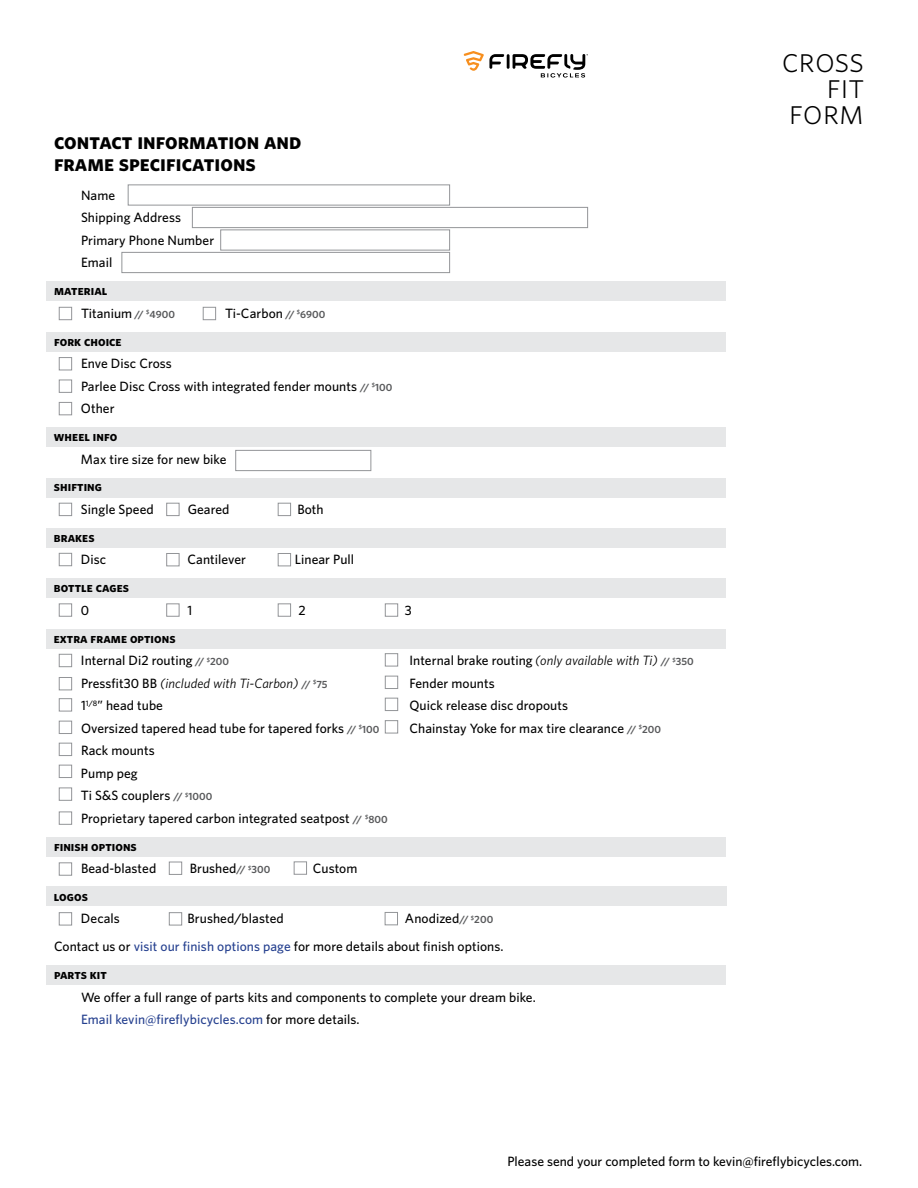
<style>
.page{position:relative;width:918px;height:1188px;background:#fff}
.page>*{position:absolute;margin:0;border:0;box-sizing:border-box;transform-origin:0 0}
.t1{font:35.1px/26px "Whitney HTF Light SC";color:#000;text-align:right}
.t2{font:22.5px/22.5px "Whitney HTF Bold SC";color:#000}
.t3{font:500 13.5px/22.5px "Whitney HTF";letter-spacing:.005em;color:#000}
.t4{font:13.5px "Whitney HTF Bold SC";letter-spacing:.005em;color:#000}
.t5{font:italic 13.5px "Whitney HTF";letter-spacing:.005em;color:#000}
.s1{font-weight:600;font-size:10.5px;color:#58595b}
.s2{font-weight:500;font-style:normal}
.s3{font-weight:600;font-style:normal;font-size:10.5px;color:#58595b}
.s4{color:#25408f}
</style>
<div class="page">
<div style="left:46px;top:281px;width:680px;height:20px;background:#e6e7e8"></div>
<div style="left:46px;top:332px;width:680px;height:20px;background:#e6e7e8"></div>
<div style="left:46px;top:478px;width:680px;height:19px;background:#e6e7e8"></div>
<div style="left:46px;top:529px;width:680px;height:19px;background:#e6e7e8"></div>
<div style="left:46px;top:579px;width:680px;height:19px;background:#e6e7e8"></div>
<div style="left:46px;top:629px;width:680px;height:20px;background:#e6e7e8"></div>
<div style="left:46px;top:428px;width:680px;height:19px;background:#e6e7e8"></div>
<div style="left:46px;top:837px;width:680px;height:19px;background:#e6e7e8"></div>
<div style="left:59px;top:380px;width:13px;height:13px;background:#fff;border:1px solid #939598"></div>
<div style="left:46px;top:887px;width:681px;height:19px;background:#e6e7e8"></div>
<div style="left:46px;top:965px;width:680px;height:19px;background:#e6e7e8"></div>
<svg style="left:464px;top:51px;width:124px;height:27px"></svg>
<div style="left:192px;top:207px;width:396px;height:21px;background:#fff;border:1px solid #939598"></div>
<div style="left:128px;top:184px;width:322px;height:21px;background:#fff;border:1px solid #939598"></div>
<div style="left:122px;top:252px;width:328px;height:21px;background:#fff;border:1px solid #939598"></div>
<div style="left:235px;top:450px;width:136px;height:21px;background:#fff;border:1px solid #939598"></div>
<div style="left:59px;top:307px;width:13px;height:13px;background:#fff;border:1px solid #939598"></div>
<div style="left:203px;top:307px;width:13px;height:13px;background:#fff;border:1px solid #939598"></div>
<div style="left:59px;top:357px;width:13px;height:13px;background:#fff;border:1px solid #939598"></div>
<div style="left:59px;top:402px;width:13px;height:13px;background:#fff;border:1px solid #939598"></div>
<div style="left:59px;top:503px;width:13px;height:13px;background:#fff;border:1px solid #939598"></div>
<div style="left:59px;top:553px;width:13px;height:13px;background:#fff;border:1px solid #939598"></div>
<div style="left:59px;top:654px;width:13px;height:13px;background:#fff;border:1px solid #939598"></div>
<div style="left:59px;top:743px;width:13px;height:13px;background:#fff;border:1px solid #939598"></div>
<div style="left:385px;top:698px;width:13px;height:13px;background:#fff;border:1px solid #939598"></div>
<div style="left:166px;top:503px;width:13px;height:13px;background:#fff;border:1px solid #939598"></div>
<div style="left:166px;top:553px;width:13px;height:13px;background:#fff;border:1px solid #939598"></div>
<div style="left:59px;top:677px;width:13px;height:13px;background:#fff;border:1px solid #939598"></div>
<div style="left:59px;top:765px;width:13px;height:13px;background:#fff;border:1px solid #939598"></div>
<div style="left:278px;top:503px;width:13px;height:13px;background:#fff;border:1px solid #939598"></div>
<div style="left:278px;top:553px;width:13px;height:13px;background:#fff;border:1px solid #939598"></div>
<div style="left:59px;top:698px;width:13px;height:13px;background:#fff;border:1px solid #939598"></div>
<div style="left:385px;top:653px;width:13px;height:13px;background:#fff;border:1px solid #939598"></div>
<div style="left:59px;top:788px;width:13px;height:13px;background:#fff;border:1px solid #939598"></div>
<div style="left:385px;top:676px;width:13px;height:13px;background:#fff;border:1px solid #939598"></div>
<div style="left:59px;top:721px;width:13px;height:13px;background:#fff;border:1px solid #939598"></div>
<div style="left:59px;top:603px;width:13px;height:14px;background:#fff;border:1px solid #939598"></div>
<div style="left:166px;top:603px;width:13px;height:14px;background:#fff;border:1px solid #939598"></div>
<div style="left:278px;top:603px;width:13px;height:14px;background:#fff;border:1px solid #939598"></div>
<div style="left:385px;top:603px;width:13px;height:14px;background:#fff;border:1px solid #939598"></div>
<div style="left:59px;top:862px;width:13px;height:14px;background:#fff;border:1px solid #939598"></div>
<div style="left:169px;top:862px;width:13px;height:13px;background:#fff;border:1px solid #939598"></div>
<div style="left:294px;top:861px;width:13px;height:14px;background:#fff;border:1px solid #939598"></div>
<div style="left:59px;top:912px;width:13px;height:13px;background:#fff;border:1px solid #939598"></div>
<div style="left:169px;top:912px;width:13px;height:13px;background:#fff;border:1px solid #939598"></div>
<div style="left:385px;top:912px;width:13px;height:13px;background:#fff;border:1px solid #939598"></div>
<div style="left:59px;top:812px;width:13px;height:13px;background:#fff;border:1px solid #939598"></div>
<div style="left:385px;top:720px;width:13px;height:13px;background:#fff;border:1px solid #939598"></div>
<h2 class="t2" style="left:54px;top:129px;width:249px">contact information and frame specifications</h2>
<p class="t3" style="left:81px;top:183px;width:135px">Name<br>Shipping Address<br>Primary Phone Number<br>Email</p>
<p class="t4" style="left:54px;top:282px;width:55px">material</p>
<p class="t3" style="left:81px;top:301px;width:95px">Titanium <span class="s1">//</span> <sup>$</sup><span class="s1">4900</span></p>
<p class="t3" style="left:225px;top:301px;width:102px">Ti-Carbon <span class="s1">//</span> <sup>$</sup><span class="s1">6900</span></p>
<p class="t4" style="left:54px;top:333px;width:69px">fork choice</p>
<p class="t3" style="left:81px;top:352px;width:313px">Enve Disc Cross<br>Parlee Disc Cross with integrated fender mounts <span class="s1">//</span> <sup>$</sup><span class="s1">100<br></span>Other</p>
<p class="t4" style="left:54px;top:428px;width:65px">wheel info</p>
<p class="t3" style="left:81px;top:447px;width:147px">Max tire size for new bike</p>
<p class="t4" style="left:54px;top:479px;width:49px">shifting</p>
<p class="t3" style="left:81px;top:498px;width:74px">Single Speed</p>
<p class="t3" style="left:188px;top:498px;width:43px">Geared</p>
<p class="t3" style="left:297px;top:498px;width:28px">Both</p>
<p class="t4" style="left:54px;top:529px;width:42px">brakes</p>
<p class="t3" style="left:81px;top:548px;width:27px">Disc</p>
<p class="t3" style="left:188px;top:548px;width:60px">Cantilever</p>
<p class="t3" style="left:295px;top:548px;width:61px">Linear Pull</p>
<p class="t4" style="left:54px;top:579px;width:77px">bottle cages</p>
<p class="t3" style="left:81px;top:598px;width:10px">0</p>
<p class="t3" style="left:188px;top:598px;width:6px">1</p>
<p class="t3" style="left:299px;top:598px;width:9px">2</p>
<p class="t3" style="left:405px;top:598px;width:8px">3</p>
<p class="t4" style="left:54px;top:630px;width:123px">extra frame options</p>
<p class="t3" style="left:81px;top:649px;width:150px">Internal Di2 routing <span class="s1">//</span> <sup>$</sup><span class="s1">200</span></p>
<p class="t5" style="left:410px;top:652px;width:286px"><span class="s2">Internal brake routing</span> (only available with Ti) <span class="s3">//</span> <sup>$</sup><span class="s3">350</span></p>
<p class="t5" style="left:81px;top:675px;width:248px"><span class="s2">Pressfit30 BB</span> (included with Ti-Carbon) <span class="s3">//</span> <sup>$</sup><span class="s3">75</span></p>
<p class="t3" style="left:410px;top:671px;width:87px">Fender mounts</p>
<p class="t3" style="left:81px;top:694px;width:84px">1<sup>1/8</sup>” head tube</p>
<p class="t3" style="left:409px;top:694px;width:160px">Quick release disc dropouts</p>
<p class="t3" style="left:81px;top:716px;width:300px">Oversized tapered head tube for tapered forks <span class="s1">//</span> <sup>$</sup><span class="s1">100</span></p>
<p class="t3" style="left:410px;top:716px;width:253px">Chainstay Yoke for max tire clearance <span class="s1">//</span> <sup>$</sup><span class="s1">200</span></p>
<p class="t3" style="left:81px;top:739px;width:308px">Rack mounts<br>Pump peg<br>Ti S&amp;S couplers <span class="s1">//</span> <sup>$</sup><span class="s1">1000<br></span>Proprietary tapered carbon integrated seatpost <span class="s1">//</span> <sup>$</sup><span class="s1">800</span></p>
<p class="t4" style="left:54px;top:838px;width:84px">finish options</p>
<p class="t3" style="left:81px;top:857px;width:77px">Bead-blasted</p>
<p class="t3" style="left:190px;top:857px;width:82px">Brushed<span class="s1">//</span> <sup>$</sup><span class="s1">300</span></p>
<p class="t3" style="left:313px;top:857px;width:46px">Custom</p>
<p class="t4" style="left:54px;top:888px;width:35px">logos</p>
<p class="t3" style="left:81px;top:907px;width:40px">Decals</p>
<p class="t3" style="left:188px;top:907px;width:98px">Brushed/blasted</p>
<p class="t3" style="left:54px;top:904px;width:451px;line-height:27.9px;text-indent:351px">Anodized<span class="s1">//</span> <sup>$</sup><span class="s1">200<br></span>Contact us or <span class="s4">visit our finish options page</span> for more details about finish options.</p>
<p class="t4" style="left:54px;top:966px;width:54px">parts kit</p>
<p class="t3" style="left:81px;top:985px;width:456px">We offer a full range of parts kits and components to complete your dream bike.<br><span class="s4">Email kevin@fireflybicycles.com</span> for more details.</p>
<h1 class="t1" style="left:782px;top:46px;width:84px">cross fit form</h1>
<p class="t3" style="left:507px;top:1150px;width:357px">Please send your completed form to kevin@fireflybicycles.com.</p>
</div>
